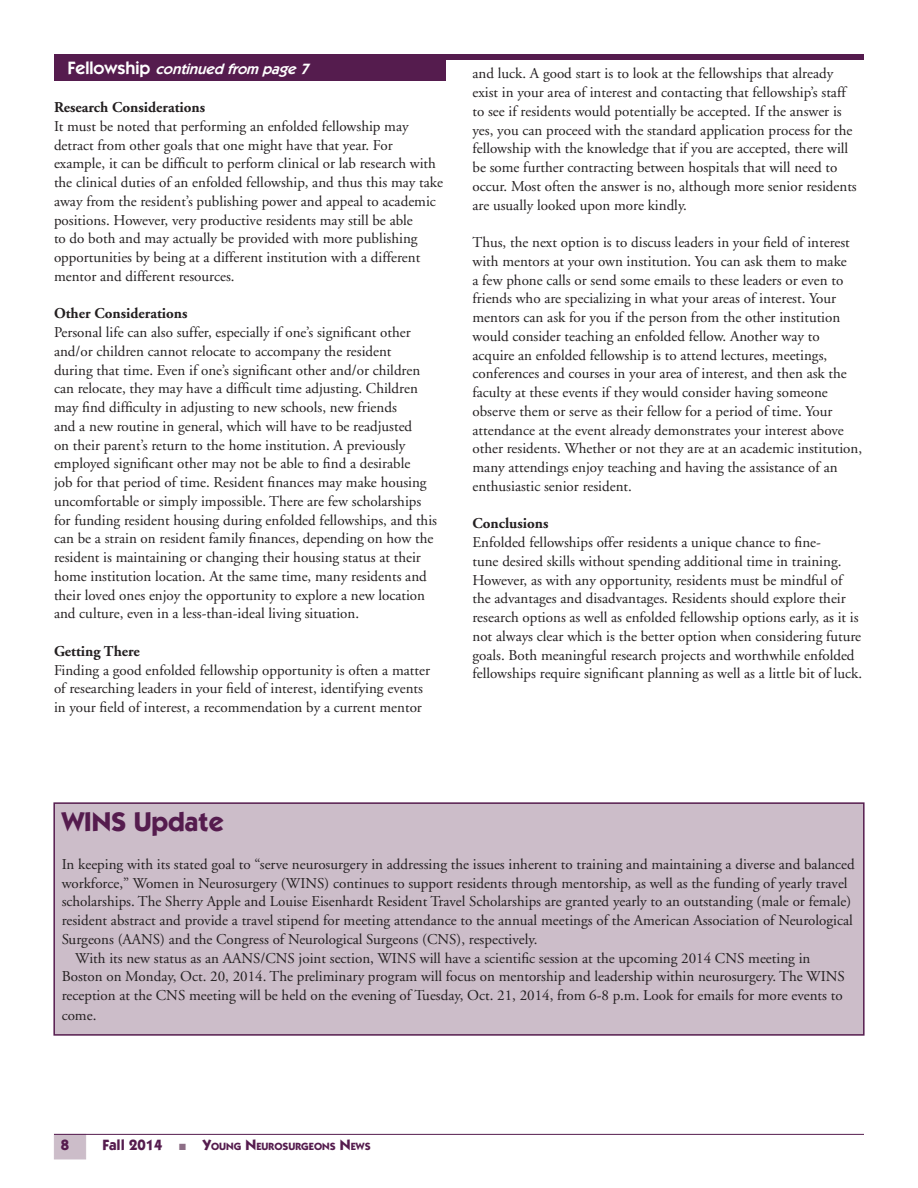
<style>
.page{position:relative;width:918px;height:1188px;background:#fff}
.page>*{position:absolute;margin:0;border:0;box-sizing:border-box;transform-origin:0 0}
.story_title{font:700 27px "Itc Kabel";color:#551c4e}
.t1{font:15px/18.8px "Adobe Garamond";color:#231f20}
.t2{font:700 15px "Adobe Garamond";color:#231f20}
.continued_from{font:italic 600 15px "Itc Kabel";color:#fff}
.t3{font:700 15px "Itc Kabel";color:#551c4e}
.t4{font:700 10.5px "Itc Kabel";color:#551c4e}
.s1{font-style:normal;font-size:18px}
.s2{font-size:15px}
.s3{color:#8d6e86}
</style>
<div class="page">
<div style="left:54px;top:1134px;width:32px;height:25px;background:#ccbdc9"></div>
<hr style="left:54px;top:1134px;width:810px;height:1px;background:#551c4e">
<div style="left:54px;top:54px;width:810px;height:6px;background:#551c4e"></div>
<div style="left:54px;top:54px;width:392px;height:27px;background:#551c4e"></div>
<div style="left:54px;top:803px;width:810px;height:232px;background:#ccbdc9"></div>
<div style="left:53px;top:802px;width:812px;height:234px;border:2px solid #551c4e"></div>
<p class="continued_from" style="left:68px;top:60px;width:247px"><span class="s1">F e l l o w s h i p</span> continued from page7</p>
<p class="t2" style="left:54px;top:99px;width:153px">Research Considerations</p>
<p class="t1" style="left:54px;top:117px;width:391px">It must be noted that performing an enfolded fellowship may detract from other goals that one might have that year. For example, it can be difficult to perform clinical or lab research with the clinical duties of an enfolded fellowship, and thus this may take away from the resident’s publishing power and appeal to academic positions. However, very productive residents may still be able<br>to do both and may actually be provided with more publishing opportunities by being at a different institution with a different mentor and different resources.</p>
<p class="t2" style="left:54px;top:306px;width:135px">Other Considerations</p>
<p class="t1" style="left:54px;top:323px;width:385px">Personal life can also suffer, especially if one’s significant other and/or children cannot relocate to accompany the resident<br>during that time. Even if one’s significant other and/or children can relocate, they may have a difficult time adjusting. Children may find difficulty in adjusting to new schools, new friends<br>and a new routine in general, which will have to be readjusted<br>on their parent’s return to the home institution. A previously employed significant other may not be able to find a desirable<br>job for that period of time. Resident finances may make housing uncomfortable or simply impossible. There are few scholarships for funding resident housing during enfolded fellowships, and this can be a strain on resident family finances, depending on how the resident is maintaining or changing their housing status at their home institution location. At the same time, many residents and their loved ones enjoy the opportunity to explore a new location and culture, even in a less-than-ideal living situation.</p>
<p class="t2" style="left:54px;top:643px;width:87px">Getting There</p>
<p class="t1" style="left:54px;top:661px;width:378px">Finding a good enfolded fellowship opportunity is often a matter of researching leaders in your field of interest, identifying events in your field of interest, a recommendation by a current mentor</p>
<p class="t1" style="left:472px;top:65px;width:386px">and luck. A good start is to look at the fellowships that already exist in your area of interest and contacting that fellowship’s staff to see if residents would potentially be accepted. If the answer is yes, you can proceed with the standard application process for the fellowship with the knowledge that if you are accepted, there will be some further contracting between hospitals that will need to occur. Most often the answer is no, although more senior residents are usually looked upon more kindly.</p>
<p class="t1" style="left:472px;top:233px;width:391px">Thus, the next option is to discuss leaders in your field of interest with mentors at your own institution. You can ask them to make<br>a few phone calls or send some emails to these leaders or even to friends who are specializing in what your areas of interest. Your mentors can ask for you if the person from the other institution would consider teaching an enfolded fellow. Another way to acquire an enfolded fellowship is to attend lectures, meetings, conferences and courses in your area of interest, and then ask the faculty at these events if they would consider having someone observe them or serve as their fellow for a period of time. Your attendance at the event already demonstrates your interest above other residents. Whether or not they are at an academic institution, many attendings enjoy teaching and having the assistance of an enthusiastic senior resident.</p>
<p class="t2" style="left:472px;top:516px;width:77px">Conclusions</p>
<p class="t1" style="left:472px;top:533px;width:391px">Enfolded fellowships offer residents a unique chance to fine-<br>tune desired skills without spending additional time in training.<br>However, as with any opportunity, residents must be mindful of the advantages and disadvantages. Residents should explore their research options as well as enfolded fellowship options early, as it is not always clear which is the better option when considering future goals. Both meaningful research projects and worthwhile enfolded fellowships require significant planning as well as a little bit of luck.</p>
<p class="story_title" style="left:62px;top:806px;width:164px">WINS Update</p>
<p class="t1" style="left:62px;top:855px;width:795px">In keeping with its stated goal to “serve neurosurgery in addressing the issues inherent to training and maintaining a diverse and balanced workforce,” Women in Neurosurgery (WINS) continues to support residents through mentorship, as well as the funding of yearly travel scholarships. The Sherry Apple and Louise Eisenhardt Resident Travel Scholarships are granted yearly to an outstanding (male or female) resident abstract and provide a travel stipend for meeting attendance to the annual meetings of the American Association of Neurological Surgeons (AANS) and the Congress of Neurological Surgeons (CNS), respectively.</p>
<p class="t1" style="left:62px;top:949px;width:785px;text-indent:14px">With its new status as an AANS/CNS joint section, WINS will have a scientific session at the upcoming 2014 CNS meeting in Boston on Monday, Oct. 20, 2014. The preliminary program will focus on mentorship and leadership within neurosurgery. The WINS reception at the CNS meeting will be held on the evening of Tuesday, Oct. 21, 2014, from 6-8 p.m. Look for emails for more events to come.</p>
<p class="t3" style="left:61px;top:1136px;width:10px">8</p>
<p class="t4" style="left:102px;top:1141px;width:270px"><span class="s2">Fall 2014</span> <span class="s3">■</span> <span class="s2">Y</span>OUNG <span class="s2">N</span>EUROSURGEONS <span class="s2">N</span>EWS</p>
</div>
